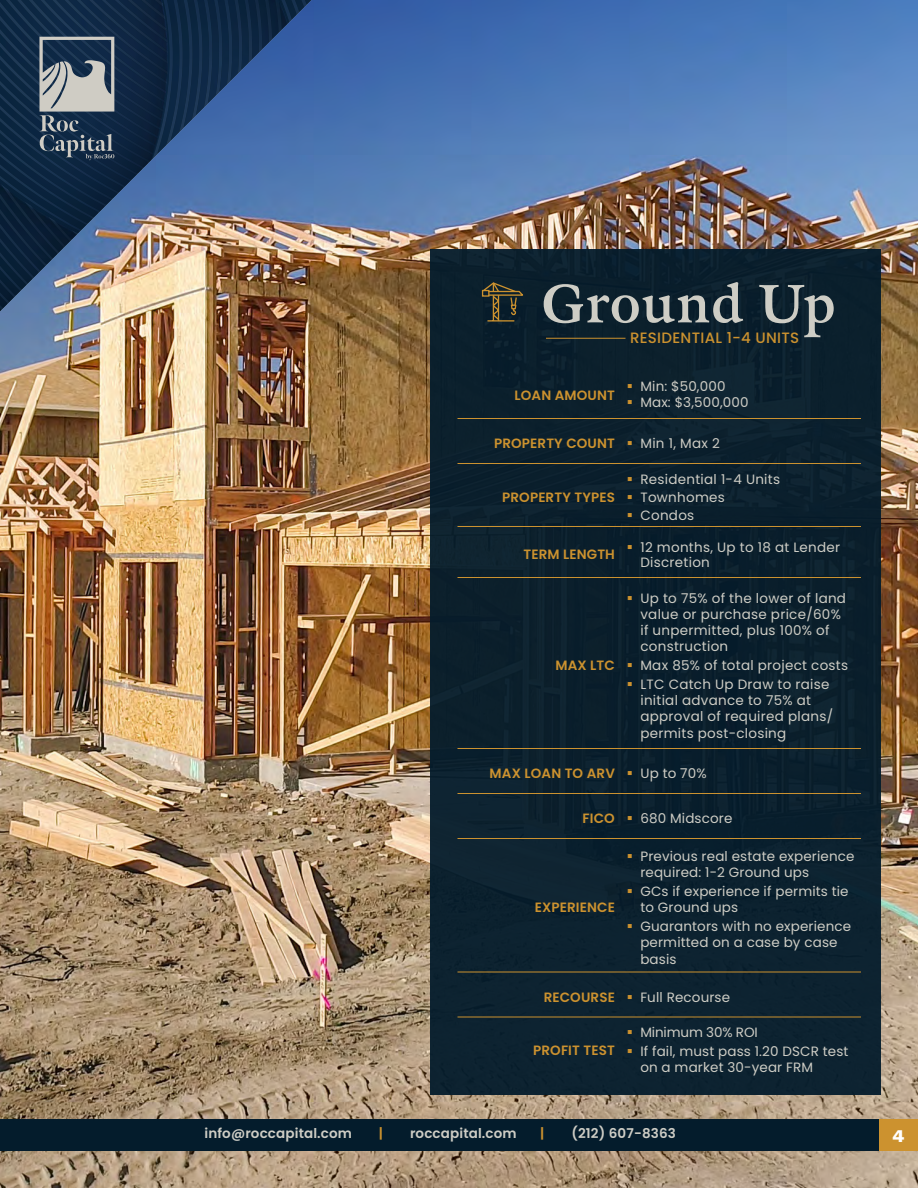
<style>
.page{position:relative;width:918px;height:1188px;background:#fff}
.page>*{position:absolute;margin:0;border:0;box-sizing:border-box;transform-origin:0 0}
.t1{font:600 54px "Meno Text";letter-spacing:.03em;color:#cecdc5}
.t2{font:700 21px "Work Sans";color:#fff}
.t3{font:500 15px "Poppins";letter-spacing:.02em;color:#cc922f}
.t4{font:13.5px/16.2px "Poppins";letter-spacing:.02em;color:#cecdc5}
.t5{font:600 13.5px "Poppins";letter-spacing:.01em;color:#cc922f}
.t6{font:600 13.5px "Poppins";letter-spacing:.01em;color:#cecdc5}
</style>
<div class="page">
<img style="left:0;top:0;width:918px;height:1188px">
<div style="left:0;top:1119px;width:880px;height:31px;background:#041c2c"></div>
<div style="left:879px;top:1119px;width:39px;height:31px;background:#cc922f"></div>
<div style="left:430px;top:249px;width:450px;height:846px;background:#0c202d"></div>
<hr style="left:458px;top:418px;width:163px;height:1px;background:#cc922f">
<hr style="left:621px;top:418px;width:240px;height:1px;background:#cc922f">
<hr style="left:458px;top:463px;width:163px;height:1px;background:#cc922f">
<hr style="left:621px;top:463px;width:240px;height:1px;background:#cc922f">
<hr style="left:458px;top:526px;width:163px;height:1px;background:#cc922f">
<hr style="left:621px;top:526px;width:240px;height:1px;background:#cc922f">
<hr style="left:458px;top:577px;width:163px;height:1px;background:#cc922f">
<hr style="left:621px;top:577px;width:240px;height:1px;background:#cc922f">
<hr style="left:458px;top:748px;width:163px;height:1px;background:#cc922f">
<hr style="left:621px;top:748px;width:240px;height:1px;background:#cc922f">
<hr style="left:458px;top:793px;width:163px;height:1px;background:#cc922f">
<hr style="left:621px;top:793px;width:240px;height:1px;background:#cc922f">
<hr style="left:458px;top:838px;width:163px;height:1px;background:#cc922f">
<hr style="left:621px;top:838px;width:240px;height:1px;background:#cc922f">
<hr style="left:458px;top:972px;width:163px;height:1px;background:#cc922f">
<hr style="left:621px;top:972px;width:240px;height:1px;background:#cc922f">
<hr style="left:458px;top:1017px;width:163px;height:1px;background:#cc922f">
<hr style="left:621px;top:1017px;width:240px;height:1px;background:#cc922f">
<hr style="left:546px;top:338px;width:80px;height:1px;background:#cc912e">
<svg style="left:481px;top:282px;width:42px;height:40px"></svg>
<img style="left:0;top:0;width:301px;height:311px">
<img style="left:311px;top:197px;width:1px;height:114px">
<img style="left:143px;top:292px;width:2px;height:19px">
<img style="left:292px;top:15px;width:5px;height:4px">
<img style="left:292px;top:37px;width:9px;height:68px">
<img style="left:78px;top:249px;width:34px;height:62px">
<svg style="left:78px;top:291px;width:8px;height:16px"></svg>
<img style="left:203px;top:0;width:85px;height:114px">
<img style="left:78px;top:206px;width:22px;height:7px">
<img style="left:78px;top:200px;width:28px;height:6px">
<img style="left:78px;top:194px;width:35px;height:6px">
<img style="left:78px;top:188px;width:41px;height:6px">
<img style="left:25px;top:181px;width:100px;height:7px">
<img style="left:25px;top:175px;width:106px;height:6px">
<img style="left:25px;top:169px;width:113px;height:6px">
<img style="left:25px;top:162px;width:119px;height:7px">
<img style="left:25px;top:155px;width:120px;height:7px">
<img style="left:0;top:2px;width:145px;height:136px">
<img style="left:6px;top:0;width:139px;height:130px">
<img style="left:17px;top:0;width:136px;height:121px">
<img style="left:29px;top:0;width:124px;height:112px">
<img style="left:40px;top:0;width:113px;height:103px">
<img style="left:52px;top:0;width:101px;height:94px">
<img style="left:64px;top:0;width:89px;height:84px">
<img style="left:77px;top:0;width:76px;height:74px">
<img style="left:89px;top:0;width:64px;height:64px">
<img style="left:102px;top:0;width:51px;height:54px">
<img style="left:115px;top:0;width:38px;height:43px">
<img style="left:128px;top:0;width:25px;height:31px">
<img style="left:141px;top:0;width:12px;height:20px">
<img style="left:25px;top:183px;width:53px;height:128px">
<img style="left:0;top:72px;width:25px;height:239px">
<svg style="left:0;top:297px;width:9px;height:13px"></svg>
<img style="left:0;top:291px;width:16px;height:6px">
<img style="left:0;top:285px;width:22px;height:6px">
<img style="left:0;top:279px;width:28px;height:6px">
<img style="left:0;top:272px;width:34px;height:7px">
<img style="left:0;top:266px;width:40px;height:6px">
<img style="left:0;top:260px;width:47px;height:6px">
<img style="left:0;top:194px;width:53px;height:66px">
<img style="left:1px;top:184px;width:58px;height:70px">
<img style="left:24px;top:201px;width:41px;height:47px">
<img style="left:48px;top:217px;width:24px;height:24px">
<svg style="left:71px;top:230px;width:7px;height:5px"></svg>
<img style="left:95px;top:242px;width:15px;height:13px">
<img style="left:153px;top:0;width:13px;height:114px">
<img style="left:166px;top:0;width:13px;height:114px">
<img style="left:179px;top:0;width:13px;height:114px">
<img style="left:192px;top:0;width:11px;height:114px">
<img style="left:204px;top:0;width:9px;height:107px">
<img style="left:214px;top:0;width:8px;height:96px">
<img style="left:224px;top:0;width:8px;height:24px">
<img style="left:234px;top:0;width:8px;height:24px">
<img style="left:245px;top:0;width:7px;height:24px">
<img style="left:255px;top:0;width:7px;height:24px">
<img style="left:265px;top:0;width:7px;height:24px">
<img style="left:275px;top:0;width:7px;height:24px">
<img style="left:217px;top:24px;width:75px;height:90px">
<div style="left:239px;top:64px;width:61px;height:50px;background:#3c64a8"></div>
<img style="left:257px;top:105px;width:44px;height:9px">
<img style="left:279px;top:0;width:10px;height:23px">
<img style="left:281px;top:0;width:11px;height:22px">
<img style="left:291px;top:0;width:8px;height:15px">
<svg style="left:295px;top:0;width:6px;height:12px"></svg>
<img style="left:301px;top:0;width:10px;height:114px">
<img style="left:145px;top:114px;width:166px;height:197px">
<img style="left:159px;top:122px;width:152px;height:189px">
<img style="left:172px;top:131px;width:139px;height:180px">
<img style="left:186px;top:139px;width:125px;height:172px">
<img style="left:200px;top:148px;width:111px;height:163px">
<img style="left:213px;top:157px;width:98px;height:154px">
<img style="left:227px;top:166px;width:84px;height:145px">
<img style="left:241px;top:174px;width:70px;height:137px">
<img style="left:255px;top:189px;width:30px;height:122px">
<img style="left:269px;top:218px;width:16px;height:93px">
<img style="left:285px;top:180px;width:26px;height:131px">
<svg style="left:39px;top:37px;width:75px;height:123px;background:#63707d"></svg>
<h1 class="t1" style="left:541px;top:268px;width:296px">Ground Up</h1>
<p class="t3" style="left:630px;top:329px;width:171px">RESIDENTIAL 1-4 UNITS</p>
<p class="t5" style="left:515px;top:388px;width:102px">LOAN AMOUNT</p>
<p class="t4" style="left:640px;top:378px;width:110px">Min: $50,000<br>Max: $3,500,000</p>
<p class="t5" style="left:494px;top:436px;width:122px">PROPERTY COUNT</p>
<p class="t4" style="left:640px;top:435px;width:81px">Min 1, Max 2</p>
<p class="t5" style="left:502px;top:490px;width:114px">PROPERTY TYPES</p>
<p class="t4" style="left:640px;top:471px;width:141px;line-height:17.7px">Residential 1-4 Units<br>Townhomes<br>Condos</p>
<p class="t5" style="left:523px;top:547px;width:93px">TERM LENGTH</p>
<p class="t4" style="left:640px;top:539px;width:201px;line-height:15px">12 months, Up to 18 at Lender<br>Discretion</p>
<p class="t5" style="left:556px;top:658px;width:61px">MAX LTC</p>
<p class="t4" style="left:640px;top:590px;width:207px">Up to 75% of the lower of land value or purchase price/60% if unpermitted, plus 100% of construction</p>
<p class="t4" style="left:640px;top:656px;width:209px;line-height:18.9px">Max 85% of total project costs<br>LTC Catch Up Draw to raise</p>
<p class="t4" style="left:640px;top:692px;width:194px">initial advance to 75% at approval of required plans/ permits post-closing</p>
<p class="t5" style="left:490px;top:766px;width:127px">MAX LOAN TO ARV</p>
<p class="t4" style="left:640px;top:765px;width:68px">Up to 70%</p>
<p class="t5" style="left:583px;top:811px;width:34px">FICO</p>
<p class="t4" style="left:640px;top:810px;width:94px">680 Midscore</p>
<p class="t5" style="left:535px;top:900px;width:82px">EXPERIENCE</p>
<p class="t4" style="left:640px;top:848px;width:216px">Previous real estate experience required: 1-2 Ground ups</p>
<p class="t4" style="left:640px;top:883px;width:210px">GCs if experience if permits tie to Ground ups</p>
<p class="t4" style="left:640px;top:918px;width:212px">Guarantors with no experience permitted on a case by case basis</p>
<p class="t5" style="left:544px;top:989px;width:73px">RECOURSE</p>
<p class="t4" style="left:640px;top:989px;width:91px">Full Recourse</p>
<p class="t5" style="left:533px;top:1042px;width:83px">PROFIT TEST</p>
<p class="t4" style="left:640px;top:1023px;width:210px;line-height:18.9px">Minimum 30% ROI<br>If fail, must pass 1.20 DSCR test</p>
<p class="t4" style="left:640px;top:1060px;width:174px">on a market 30-year FRM</p>
<p class="t6" style="left:205px;top:1126px;width:149px">info@roccapital.com</p>
<p class="t5" style="left:379px;top:1126px;width:6px">|</p>
<p class="t6" style="left:410px;top:1126px;width:108px">roccapital.com</p>
<p class="t5" style="left:540px;top:1126px;width:6px">|</p>
<p class="t6" style="left:571px;top:1126px;width:106px">(212) 607-8363</p>
<h2 class="t2" style="left:893px;top:1119px;width:14px">4</h2>
</div>
